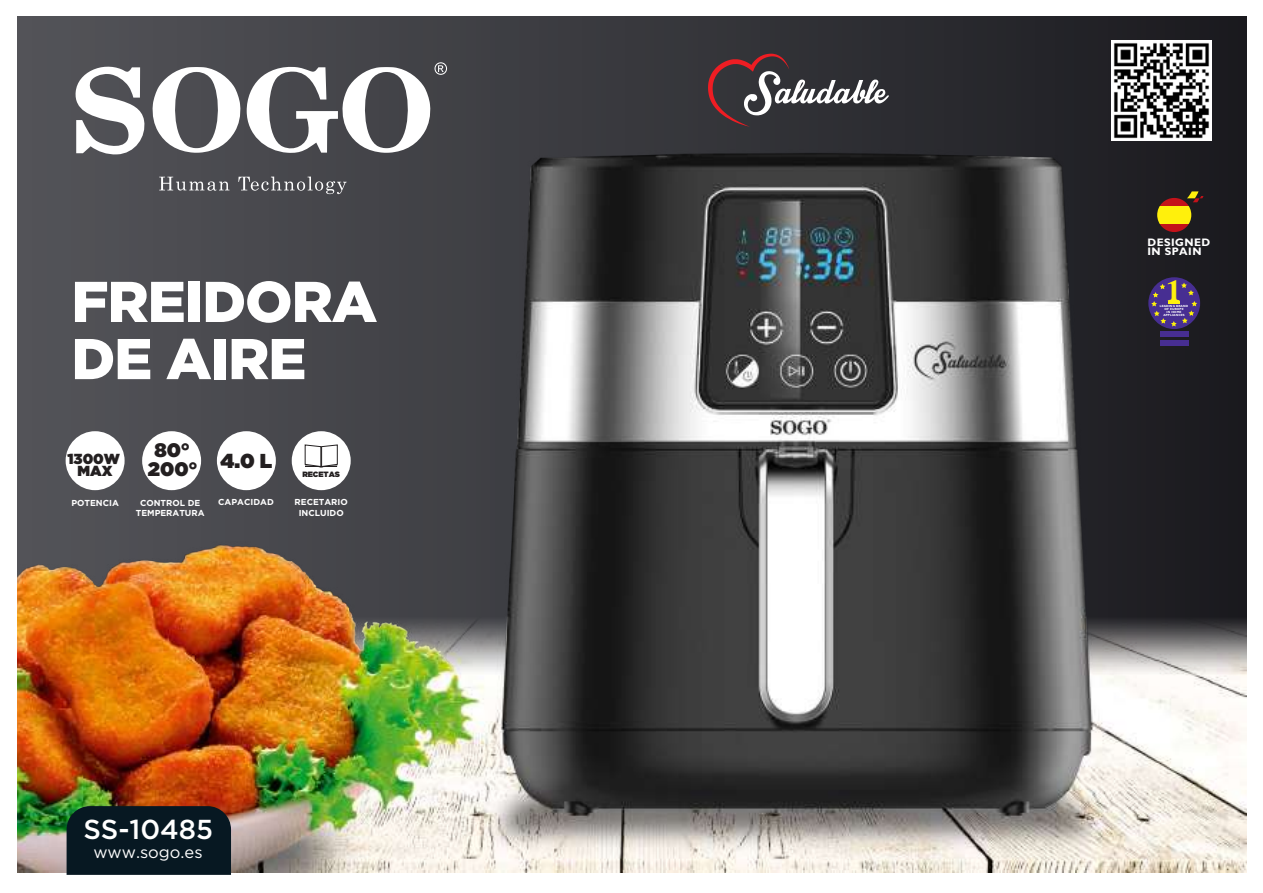
<style>
.page{position:relative;width:1263px;height:893px;background:#fff}
.page>*{position:absolute;margin:0;border:0;box-sizing:border-box;transform-origin:0 0}
.t1{font:900 57.3px/57.2px "Gotham";letter-spacing:-.02em;color:#fff}
.t2{font:700 30.3px "Times";color:#fef10d}
.t3{font:500 27.45px "Gotham";color:#fff}
.t4{font:900 20.1px "Gotham";color:#231f20}
.t5{font:900 19.5px/18.8px "Gotham";color:#231f20;text-align:center}
.t6{font:16.5px "Gotham";color:#fff}
.t7{font:900 14.55px/12.6px "Gotham";color:#231f20;text-align:center}
.t8{font:700 10.95px/9.8px "Gill Sans MT Pro";letter-spacing:.04em;color:#fff}
.t9{font:700 8.7px/10.4px "Gotham";color:#fff;text-align:center}
.t10{font:900 7.65px "Gotham";color:#231f20}
.t11{font:700 3px/2.8px "Gill Sans MT Pro";letter-spacing:.04em;color:#fff;text-align:center}
</style>
<div class="page">
<img style="left:17px;top:16px;width:1230px;height:857px">
<svg style="left:159px;top:177px;width:188px;height:17px;background:#68686c"></svg>
<svg style="left:74px;top:61px;width:373px;height:94px"></svg>
<svg style="left:1157px;top:198px;width:34px;height:8px"></svg>
<svg style="left:1157px;top:224px;width:34px;height:8px"></svg>
<div style="left:1157px;top:206px;width:34px;height:18px;background:#fff00c"></div>
<svg style="left:1187px;top:191px;width:16px;height:11px"></svg>
<div style="left:1148px;top:277px;width:52px;height:52px;background:#472e92;border-radius:50%"></div>
<svg style="left:1151px;top:283px;width:46px;height:43px"></svg>
<div style="left:1159px;top:331px;width:29px;height:6px;background:#472e92"></div>
<div style="left:1159px;top:340px;width:29px;height:6px;background:#472e92"></div>
<img style="left:1112px;top:40px;width:100px;height:100px">
<div style="left:67px;top:806px;width:164px;height:69px;background:#071822"></div>
<div style="left:66px;top:431px;width:59px;height:59px;background:#fff;border-radius:50%"></div>
<div style="left:142px;top:431px;width:59px;height:59px;background:#fff;border-radius:50%"></div>
<div style="left:292px;top:431px;width:59px;height:59px;background:#fff;border-radius:50%"></div>
<svg style="left:304px;top:444px;width:34px;height:24px"></svg>
<div style="left:217px;top:431px;width:59px;height:59px;background:#fff;border-radius:50%"></div>
<svg style="left:708px;top:54px;width:181px;height:73px;background:#52494d"></svg>
<h1 class="t1" style="left:71px;top:273px;width:307px">FREIDORA<br>DE AIRE</h1>
<h3 class="t5" style="left:148px;top:440px;width:51px">80°<br>200°</h3>
<h3 class="t7" style="left:67px;top:452px;width:54px">1300W<br>MAX</h3>
<p class="t9" style="left:71px;top:497px;width:49px">POTENCIA</p>
<p class="t9" style="left:136px;top:497px;width:70px">CONTROL DE<br>TEMPERATURA</p>
<h3 class="t4" style="left:221px;top:446px;width:53px">4.0 L</h3>
<p class="t9" style="left:218px;top:497px;width:57px">CAPACIDAD</p>
<p class="t10" style="left:302px;top:469px;width:39px">RECETAS</p>
<p class="t9" style="left:295px;top:497px;width:55px">RECETARIO<br>INCLUIDO</p>
<h3 class="t3" style="left:83px;top:811px;width:131px">SS-10485</h3>
<h3 class="t6" style="left:93px;top:841px;width:111px">www.sogo.es</h3>
<p class="t8" style="left:1147px;top:237px;width:64px">DESIGNED<br>IN SPAIN</p>
<h2 class="t2" style="left:1166px;top:261px;width:17px">1</h2>
<p class="t11" style="left:1160px;top:305px;width:30px">LEADING BRAND<br>OF EUROPE<br>IN HOME<br>APPLIANCES</p>
</div>
